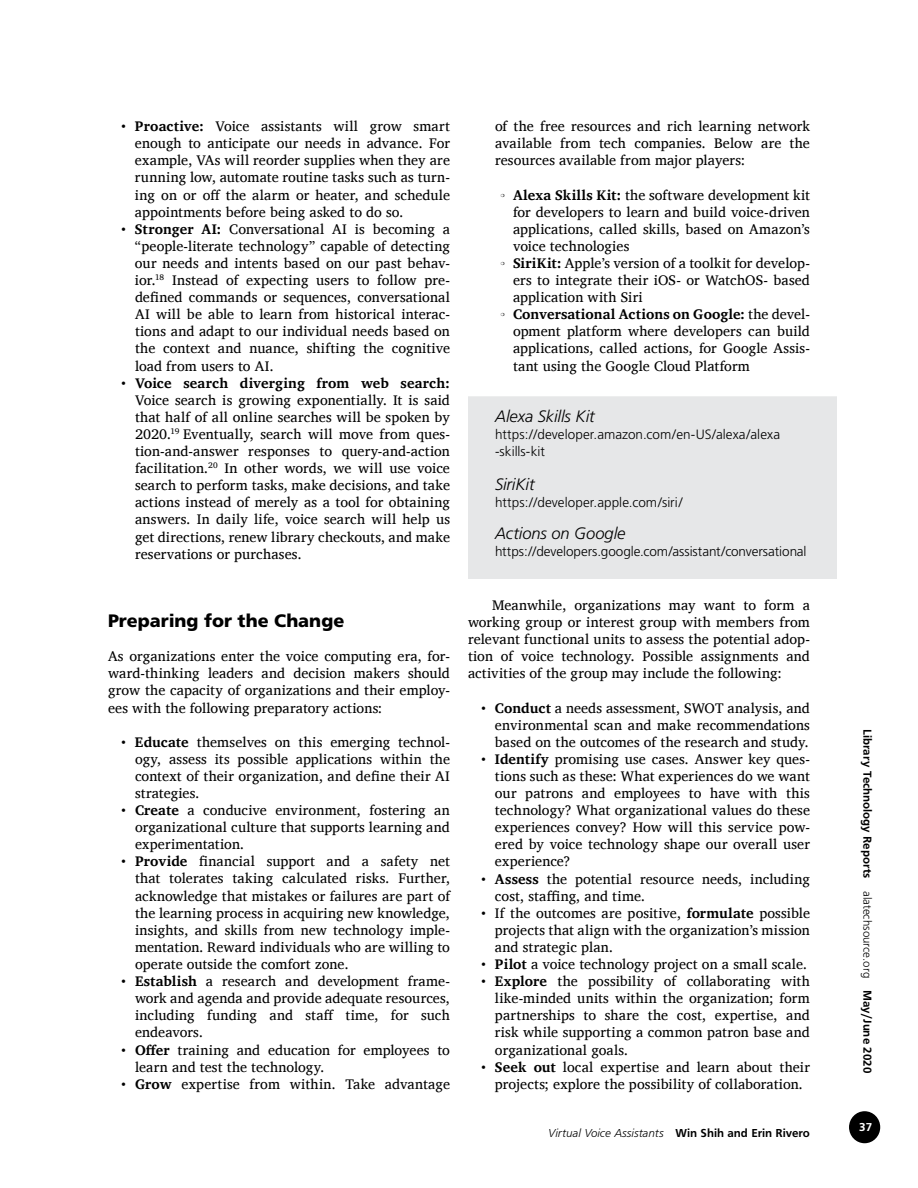
<style>
.page{position:relative;width:918px;height:1188px;background:#fff}
.page>*{position:absolute;margin:0;border:0;box-sizing:border-box;transform-origin:0 0}
.t1{font:900 18px "Frutiger";color:#000}
.t2{font:italic 300 16.5px "Frutiger";letter-spacing:-.005em;color:#000}
.t3{font:14.25px/17.1px "Charis SIL";letter-spacing:.005em;color:#000;text-align:justify}
.t4{font:300 13.5px/17.1px "Frutiger";color:#000}
.t5{font:12px "Frugal Sans Bold DTC";color:#000}
.t6{font:12px "Frugal Sans Light Italic DTC";color:#000}
.t7{font:12px "Frugal Sans Bold DTC";color:#fff}
.t8{font:4.5px "Charis SIL";color:#000}
.s1{font-weight:700}
.s2{font-family:"Frugal Sans Bold DTC"}
.s3{font-family:"Frugal Sans Light DTC"}
</style>
<div class="page">
<div style="left:850px;top:1112px;width:29px;height:31px;background:#000;border-radius:50%"></div>
<div style="left:849px;top:1111px;width:31px;height:32px;border:2px solid #000;border-radius:50%"></div>
<div style="left:468px;top:396px;width:369px;height:66px;background:#e6e7e8"></div>
<div style="left:468px;top:462px;width:369px;height:69px;background:#e6e7e8"></div>
<div style="left:468px;top:513px;width:369px;height:66px;background:#e6e7e8"></div>
<p class="t3" style="left:135px;top:118px;width:317px;text-indent:-13px">• <span class="s1">Proactive:</span> Voice assistants will grow smart enough to anticipate our needs in advance. For example, VAs will reorder supplies when they are running low, automate routine tasks such as turn&shy;ing on or off the alarm or heater, and schedule appointments before being asked to do so.</p>
<p class="t3" style="left:135px;top:220px;width:317px;text-indent:-13px">• <span class="s1">Stronger AI:</span> Conversational AI is becoming a “people-literate technology” capable of detecting our needs and intents based on our past behav&shy;ior.<sup>18</sup> Instead of expecting users to follow pre&shy;defined commands or sequences, conversational AI will be able to learn from historical interac&shy;tions and adapt to our individual needs based on the context and nuance, shifting the cognitive load from users to AI.</p>
<p class="t3" style="left:135px;top:374px;width:317px;text-indent:-13px">• <span class="s1">Voice search diverging from web search:<br></span>Voice search is growing exponentially. It is said that half of all online searches will be spoken by 2020.<sup>19</sup> Eventually, search will move from ques&shy;tion-and-answer responses to query-and-action facilitation.<sup>20</sup> In other words, we will use voice search to perform tasks, make decisions, and take actions instead of merely as a tool for obtaining answers. In daily life, voice search will help us get directions, renew library checkouts, and make reservations or purchases.</p>
<p class="t1" style="left:108px;top:610px;width:238px">Preparing for the Change</p>
<p class="t3" style="left:108px;top:648px;width:344px">As organizations enter the voice computing era, for&shy;ward-thinking leaders and decision makers should grow the capacity of organizations and their employ&shy;ees with the following preparatory actions:</p>
<p class="t3" style="left:135px;top:733px;width:317px;text-indent:-14px">• <span class="s1">Educate</span> themselves on this emerging technol&shy;ogy, assess its possible applications within the context of their organization, and define their AI strategies.</p>
<p class="t3" style="left:135px;top:802px;width:317px;text-indent:-13px">• <span class="s1">Create</span> a conducive environment, fostering an organizational culture that supports learning and experimentation.</p>
<p class="t3" style="left:135px;top:853px;width:317px;text-indent:-13px">• <span class="s1">Provide</span> financial support and a safety net that tolerates taking calculated risks. Further, acknowledge that mistakes or failures are part of the learning process in acquiring new knowledge, insights, and skills from new technology imple&shy;mentation. Reward individuals who are willing to operate outside the comfort zone.</p>
<p class="t3" style="left:135px;top:973px;width:316px;text-indent:-13px">• <span class="s1">Establish</span> a research and development frame&shy;work and agenda and provide adequate resources, including funding and staff time, for such endeavors.</p>
<p class="t3" style="left:135px;top:1041px;width:317px;text-indent:-13px">• <span class="s1">Offer</span> training and education for employees to learn and test the technology.</p>
<p class="t3" style="left:122px;top:1075px;width:330px">• <span class="s1">Grow</span> expertise from within. Take advantage</p>
<p class="t3" style="left:495px;top:118px;width:316px">of the free resources and rich learning network available from tech companies. Below are the resources available from major players:</p>
<p class="t8" style="left:501px;top:192px;width:5px">❍</p>
<p class="t3" style="left:513px;top:186px;width:299px"><span class="s1">Alexa Skills Kit:</span> the software development kit for developers to learn and build voice-driven applications, called skills, based on Amazon’s voice technologies</p>
<p class="t8" style="left:501px;top:261px;width:5px">❍</p>
<p class="t3" style="left:513px;top:254px;width:299px"><span class="s1">SiriKit:</span> Apple’s version of a toolkit for develop&shy;ers to integrate their iOS- or WatchOS- based application with Siri</p>
<p class="t8" style="left:501px;top:312px;width:5px">❍</p>
<p class="t3" style="left:513px;top:306px;width:299px"><span class="s1">Conversational Actions on Google:</span> the devel&shy;opment platform where developers can build applications, called actions, for Google Assis&shy;tant using the Google Cloud Platform</p>
<p class="t2" style="left:495px;top:407px;width:101px">Alexa Skills Kit</p>
<p class="t4" style="left:495px;top:426px;width:287px">https://developer.amazon.com/en-US/alexa/alexa -skills-kit</p>
<p class="t2" style="left:495px;top:475px;width:41px">SiriKit</p>
<p class="t4" style="left:495px;top:494px;width:189px">https://developer.apple.com/siri/</p>
<p class="t2" style="left:495px;top:523px;width:132px">Actions on Google</p>
<p class="t4" style="left:495px;top:543px;width:313px">https://developers.google.com/assistant/conversational</p>
<p class="t3" style="left:468px;top:596px;width:344px;text-indent:24px">Meanwhile, organizations may want to form a working group or interest group with members from relevant functional units to assess the potential adop&shy;tion of voice technology. Possible assignments and activities of the group may include the following:</p>
<p class="t3" style="left:495px;top:699px;width:317px;text-indent:-13px">• <span class="s1">Conduct</span> a needs assessment, SWOT analysis, and environmental scan and make recommendations based on the outcomes of the research and study.</p>
<p class="t3" style="left:495px;top:750px;width:317px;text-indent:-13px">• <span class="s1">Identify</span> promising use cases. Answer key ques&shy;tions such as these: What experiences do we want our patrons and employees to have with this technology? What organizational values do these experiences convey? How will this service pow&shy;ered by voice technology shape our overall user experience?</p>
<p class="t3" style="left:495px;top:870px;width:317px;text-indent:-13px">• <span class="s1">Assess</span> the potential resource needs, including cost, staffing, and time.</p>
<p class="t3" style="left:495px;top:904px;width:317px;text-indent:-13px">• If the outcomes are positive, <span class="s1">formulate</span> possible projects that align with the organization’s mission and strategic plan.</p>
<p class="t3" style="left:481px;top:956px;width:327px">• <span class="s1">Pilot</span> a voice technology project on a small scale.</p>
<p class="t3" style="left:495px;top:973px;width:317px;text-indent:-13px">• <span class="s1">Explore</span> the possibility of collaborating with like-minded units within the organization; form partnerships to share the cost, expertise, and risk while supporting a common patron base and organizational goals.</p>
<p class="t3" style="left:481px;top:1058px;width:330px;text-align:center">• <span class="s1">Seek out</span> local expertise and learn about their projects; explore the possibility of collaboration.</p>
<p class="t6" style="left:548px;top:1126px;width:263px">Virtual Voice Assistants <span class="s2">Win Shih and Erin Rivero</span></p>
<p class="t5" style="left:874px;top:729px;width:345px;rotate:90deg">Library Technology Reports <span class="s3">alatechsource.org</span> May/June 2020</p>
<p class="t7" style="left:859px;top:1120px;width:14px">37</p>
</div>
